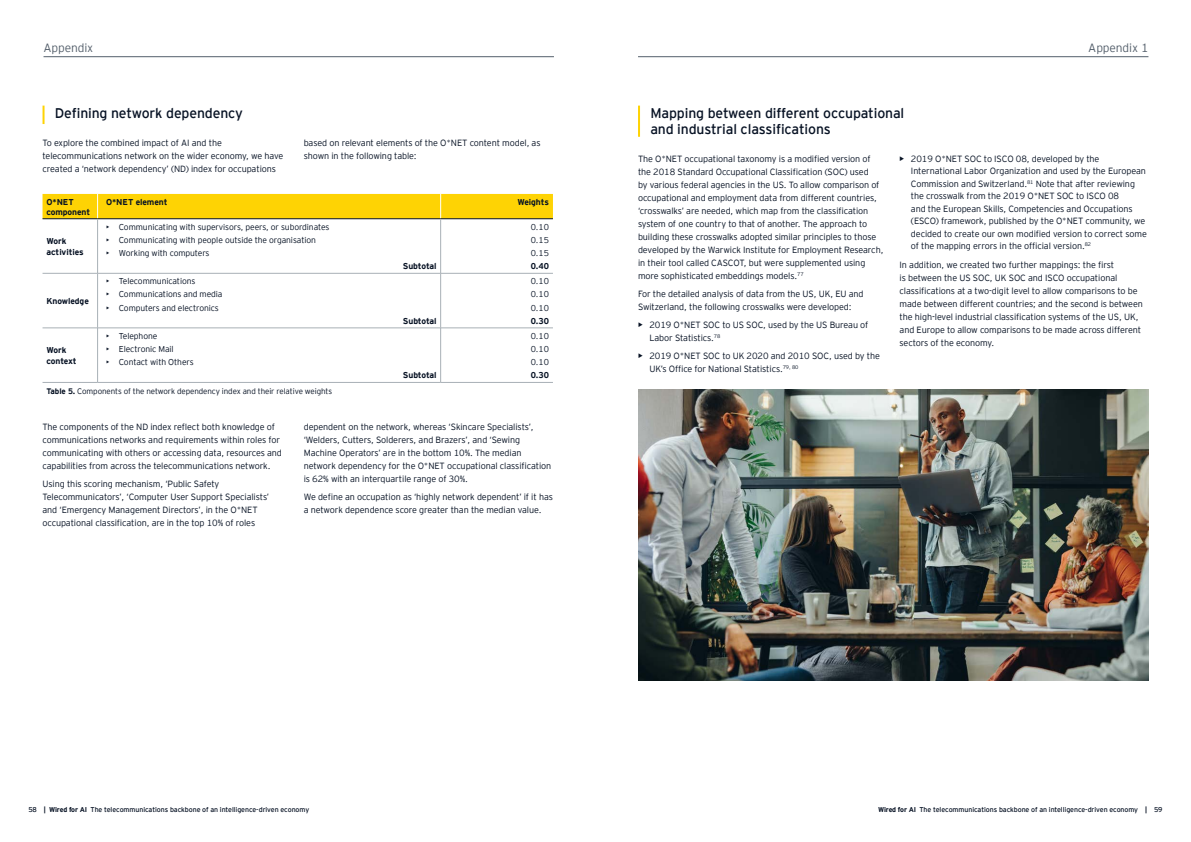
<style>
.page{position:relative;width:1191px;height:842px;background:#fff}
.page>*{position:absolute;margin:0;border:0;box-sizing:border-box;transform-origin:0 0}
.D_Subhead_2{font:14px/16px "EY Interstate";letter-spacing:-.01em;color:#071224}
.A_Headline{font:300 12px "EY Interstate";letter-spacing:-.01em;color:#545f6b}
.F_Body_copy{font:300 9px/13px "EY Interstate";letter-spacing:-.01em;color:#071224}
.L_Table_copy{font:300 8.5px "EY Interstate";letter-spacing:-.01em;color:#071224}
.L_Table_copy-2{font:700 8.5px/11px "EY Interstate";letter-spacing:-.01em;color:#071224}
.Table_head{font:700 8.5px/10px "EY Interstate";letter-spacing:-.01em;color:#071224}
.F_Body_copy-2{font:300 8px "EY Interstate";letter-spacing:-.01em;color:#071224}
.Document_title_Additional_text_RL{font:7px "EY Interstate";letter-spacing:-.01em;color:#071224}
.Document_title_Additional_text_RR{font:7px "EY Interstate";letter-spacing:-.01em;color:#071224}
.Page_No_s_Left{font:7px "EY Interstate";color:#071224}
.Page_No_s_Right{font:7px "EY Interstate";color:#071224}
.s1{font-weight:700}
</style>
<div class="page">
<hr style="left:638px;top:56px;width:510px;height:1px;background:#545f6b">
<hr style="left:44px;top:56px;width:510px;height:1px;background:#545f6b">
<div style="left:43px;top:194px;width:510px;height:24px;background:#fed304"></div>
<hr style="left:43px;top:218px;width:55px;height:1px;background:#071224">
<hr style="left:98px;top:218px;width:342px;height:1px;background:#071224">
<hr style="left:440px;top:218px;width:113px;height:1px;background:#071224">
<hr style="left:97px;top:219px;width:1px;height:54px;background:#a8b0b6">
<hr style="left:440px;top:219px;width:1px;height:54px;background:#a8b0b6">
<hr style="left:43px;top:273px;width:55px;height:1px;background:#a8b0b6">
<hr style="left:97px;top:273px;width:1px;height:55px;background:#a8b0b6">
<hr style="left:98px;top:273px;width:342px;height:1px;background:#a8b0b6">
<hr style="left:440px;top:273px;width:1px;height:55px;background:#a8b0b6">
<hr style="left:440px;top:273px;width:113px;height:1px;background:#a8b0b6">
<hr style="left:43px;top:328px;width:55px;height:1px;background:#a8b0b6">
<hr style="left:43px;top:382px;width:55px;height:1px;background:#a8b0b6">
<hr style="left:97px;top:328px;width:1px;height:54px;background:#a8b0b6">
<hr style="left:98px;top:328px;width:342px;height:1px;background:#a8b0b6">
<hr style="left:98px;top:382px;width:342px;height:1px;background:#a8b0b6">
<hr style="left:440px;top:328px;width:1px;height:54px;background:#a8b0b6">
<hr style="left:440px;top:328px;width:113px;height:1px;background:#a8b0b6">
<hr style="left:440px;top:382px;width:113px;height:1px;background:#a8b0b6">
<img style="left:638px;top:390px;width:510px;height:291px">
<svg style="left:43px;top:106px;width:2px;height:18px"></svg>
<hr style="left:638px;top:106px;width:2px;height:31px;background:#fed304">
<p class="A_Headline" style="left:44px;top:39px;width:51px">Appendix</p>
<p class="A_Headline" style="left:1088px;top:39px;width:62px">Appendix 1</p>
<p class="D_Subhead_2" style="left:55px;top:104px;width:189px">Defining network dependency</p>
<p class="D_Subhead_2" style="left:650px;top:104px;width:255px">Mapping between different occupational and industrial classifications</p>
<p class="F_Body_copy" style="left:43px;top:135px;width:242px">To explore the combined impact of AI and the telecommunications network on the wider economy, we have created a ‘network dependency’ (ND) index for occupations</p>
<p class="F_Body_copy" style="left:304px;top:135px;width:238px">based on relevant elements of the O*NET content model, as shown in the following table:</p>
<p class="Table_head" style="left:47px;top:196px;width:45px">O*NET component</p>
<p class="Table_head" style="left:106px;top:196px;width:63px">O*NET element</p>
<p class="Table_head" style="left:517px;top:196px;width:33px">Weights</p>
<p class="L_Table_copy-2" style="left:47px;top:235px;width:39px">Work activities</p>
<p class="L_Table_copy" style="left:106px;top:220px;width:225px">• Communicating with supervisors, peers, or subordinates</p>
<p class="L_Table_copy" style="left:106px;top:234px;width:211px">• Communicating with people outside the organisation</p>
<p class="L_Table_copy" style="left:106px;top:247px;width:105px">• Working with computers</p>
<p class="L_Table_copy" style="left:531px;top:220px;width:20px">0.10</p>
<p class="L_Table_copy" style="left:531px;top:234px;width:20px">0.15</p>
<p class="L_Table_copy" style="left:531px;top:247px;width:20px">0.15</p>
<p class="L_Table_copy-2" style="left:531px;top:260px;width:20px">0.40</p>
<p class="L_Table_copy-2" style="left:403px;top:260px;width:35px">Subtotal</p>
<p class="L_Table_copy-2" style="left:47px;top:295px;width:44px">Knowledge</p>
<p class="L_Table_copy-2" style="left:47px;top:344px;width:32px">Work context</p>
<p class="L_Table_copy" style="left:106px;top:275px;width:91px">• Telecommunications</p>
<p class="L_Table_copy" style="left:106px;top:288px;width:118px">• Communications and media</p>
<p class="L_Table_copy" style="left:106px;top:302px;width:114px">• Computers and electronics</p>
<p class="L_Table_copy" style="left:106px;top:330px;width:53px">• Telephone</p>
<p class="L_Table_copy" style="left:106px;top:343px;width:69px">• Electronic Mail</p>
<p class="L_Table_copy" style="left:106px;top:356px;width:89px">• Contact with Others</p>
<p class="F_Body_copy-2" style="left:47px;top:386px;width:287px"><span class="s1">Table 5.</span> Components of the network dependency index and their relative weights</p>
<p class="L_Table_copy-2" style="left:403px;top:315px;width:35px">Subtotal</p>
<p class="L_Table_copy-2" style="left:403px;top:369px;width:35px">Subtotal</p>
<p class="L_Table_copy" style="left:531px;top:275px;width:20px">0.10</p>
<p class="L_Table_copy" style="left:531px;top:288px;width:20px">0.10</p>
<p class="L_Table_copy" style="left:531px;top:302px;width:20px">0.10</p>
<p class="L_Table_copy-2" style="left:531px;top:315px;width:20px">0.30</p>
<p class="L_Table_copy" style="left:531px;top:330px;width:20px">0.10</p>
<p class="L_Table_copy" style="left:531px;top:343px;width:20px">0.10</p>
<p class="L_Table_copy" style="left:531px;top:356px;width:20px">0.10</p>
<p class="L_Table_copy-2" style="left:531px;top:369px;width:20px">0.30</p>
<p class="F_Body_copy" style="left:43px;top:419px;width:241px">The components of the ND index reflect both knowledge of communications networks and requirements within roles for communicating with others or accessing data, resources and capabilities from across the telecommunications network.</p>
<p class="F_Body_copy" style="left:43px;top:477px;width:228px">Using this scoring mechanism, ‘Public Safety Telecommunicators’, ‘Computer User Support Specialists’ and ‘Emergency Management Directors’, in the O*NET occupational classification, are in the top 10% of roles</p>
<p class="F_Body_copy" style="left:304px;top:419px;width:249px">dependent on the network, whereas ‘Skincare Specialists’, ‘Welders, Cutters, Solderers, and Brazers’, and ‘Sewing Machine Operators’ are in the bottom 10%. The median network dependency for the O*NET occupational classification is 62% with an interquartile range of 30%.</p>
<p class="F_Body_copy" style="left:304px;top:490px;width:251px">We define an occupation as ‘highly network dependent’ if it has a network dependence score greater than the median value.</p>
<p class="F_Body_copy" style="left:638px;top:151px;width:247px">The O*NET occupational taxonomy is a modified version of the 2018 Standard Occupational Classification (SOC) used<br>by various federal agencies in the US. To allow comparison of occupational and employment data from different countries, ‘crosswalks’ are needed, which map from the classification system of one country to that of another. The approach to building these crosswalks adopted similar principles to those developed by the Warwick Institute for Employment Research, in their tool called CASCOT, but were supplemented using more sophisticated embeddings models.<sup>77</sup></p>
<p class="F_Body_copy" style="left:638px;top:287px;width:227px">For the detailed analysis of data from the US, UK, EU and<br>Switzerland, the following crosswalks were developed:</p>
<p class="F_Body_copy" style="left:649px;top:318px;width:220px;line-height:12.5px;text-indent:-11px"><span class="s1">•</span> 2019 O*NET SOC to US SOC, used by the US Bureau of<br>Labor Statistics.<sup>78</sup></p>
<p class="F_Body_copy" style="left:649px;top:349px;width:232px;line-height:12.5px;text-indent:-11px"><span class="s1">•</span> 2019 O*NET SOC to UK 2020 and 2010 SOC, used by the<br>UK’s Office for National Statistics.<sup>79,</sup> <sup>80</sup></p>
<p class="F_Body_copy" style="left:911px;top:152px;width:237px;line-height:12.5px;text-indent:-11px"><span class="s1">•</span> 2019 O*NET SOC to ISCO 08, developed by the International Labor Organization and used by the European Commission and Switzerland.<sup>81</sup> Note that after reviewing the crosswalk from the 2019 O*NET SOC to ISCO 08<br>and the European Skills, Competencies and Occupations (ESCO) framework, published by the O*NET community, we decided to create our own modified version to correct some of the mapping errors in the official version.<sup>82</sup></p>
<p class="F_Body_copy" style="left:899px;top:258px;width:245px">In addition, we created two further mappings: the first<br>is between the US SOC, UK SOC and ISCO occupational classifications at a two-digit level to allow comparisons to be made between different countries; and the second is between the high-level industrial classification systems of the US, UK, and Europe to allow comparisons to be made across different sectors of the economy.</p>
<p class="Page_No_s_Left" style="left:28px;top:804px;width:10px">58</p>
<p class="Document_title_Additional_text_RL" style="left:44px;top:804px;width:267px"><span class="s1">| Wired for AI</span> The telecommunications backbone of an intelligence-driven economy</p>
<p class="Document_title_Additional_text_RR" style="left:878px;top:804px;width:270px"><span class="s1">Wired for AI</span> The telecommunications backbone of an intelligence-driven economy <span class="s1">|</span></p>
<p class="Page_No_s_Right" style="left:1154px;top:804px;width:10px">59</p>
</div>
